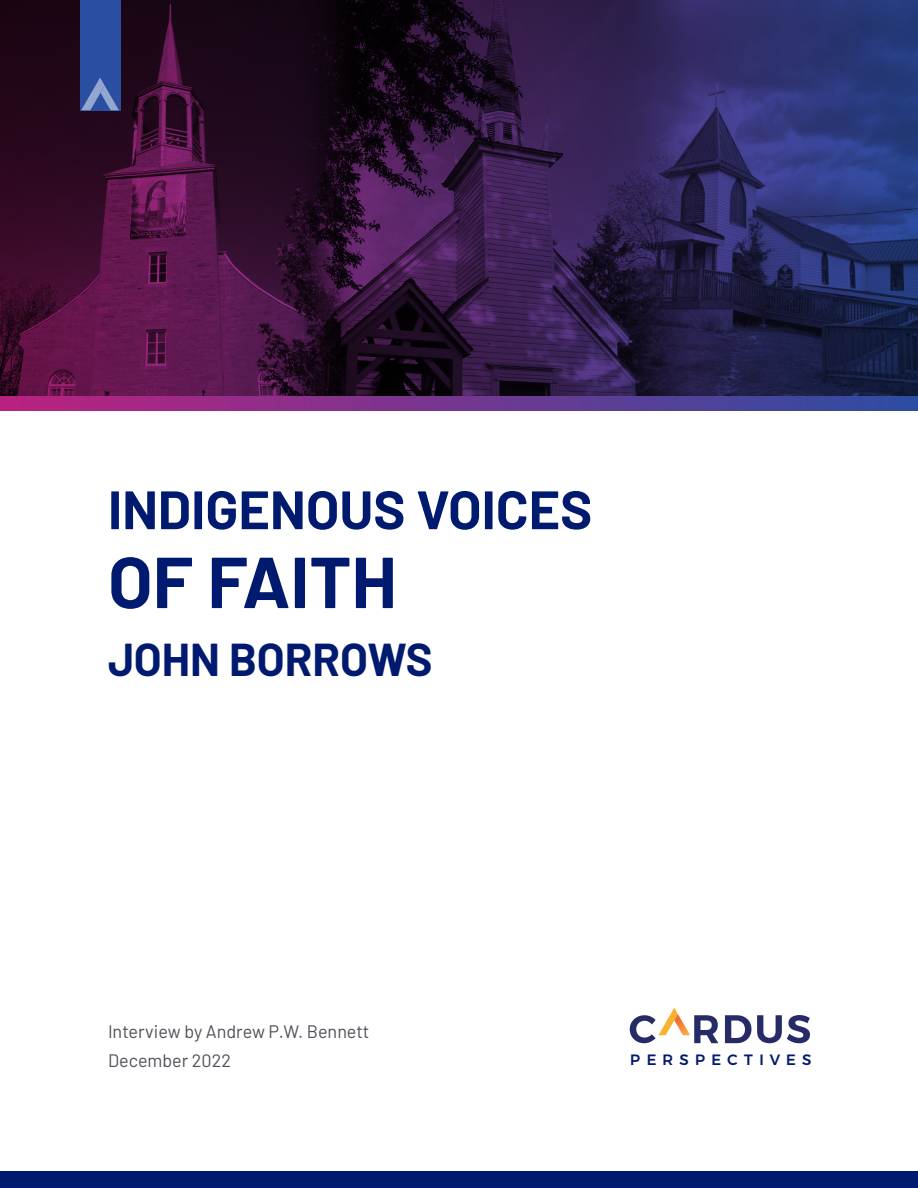
<style>
.page{position:relative;width:918px;height:1188px;background:#fff}
.page>*{position:absolute;margin:0;border:0;box-sizing:border-box;transform-origin:0 0}
.Paper_Title{font:700 72px "Barlow";color:#001a70}
.Paper_Title-2{font:700 54px "Barlow";color:#001a70}
.Paper_Title-3{font:700 45px "Barlow";color:#001a70}
.Author_Date__A_Cardu{font:18px "Barlow";color:#4f5158}
.t1{font:500 15px "Argentum Sans";letter-spacing:.42em;color:#001a70}
</style>
<div class="page">
<div style="left:0;top:1171px;width:918px;height:17px;background:#001a70"></div>
<svg style="left:0;top:0;width:918px;height:410px"></svg>
<svg style="left:725px;top:1015px;width:26px;height:28px"></svg>
<svg style="left:757px;top:1015px;width:53px;height:28px"></svg>
<svg style="left:630px;top:1008px;width:88px;height:35px"></svg>
<div style="left:80px;top:0;width:41px;height:110px;background:#294ea2"></div>
<svg style="left:81px;top:78px;width:38px;height:32px"></svg>
<p class="Paper_Title-2" style="left:108px;top:470px;width:486px">INDIGENOUS VOICES</p>
<p class="Paper_Title" style="left:108px;top:529px;width:290px">OF FAITH</p>
<p class="Paper_Title-3" style="left:108px;top:626px;width:326px">JOHN BORROWS</p>
<p class="Author_Date__A_Cardu" style="left:108px;top:1019px;width:263px">Interview by Andrew P.W. Bennett</p>
<p class="Author_Date__A_Cardu" style="left:108px;top:1047px;width:125px">December 2022</p>
<p class="t1" style="left:630px;top:1048px;width:183px">PERSPECTIVES</p>
</div>
